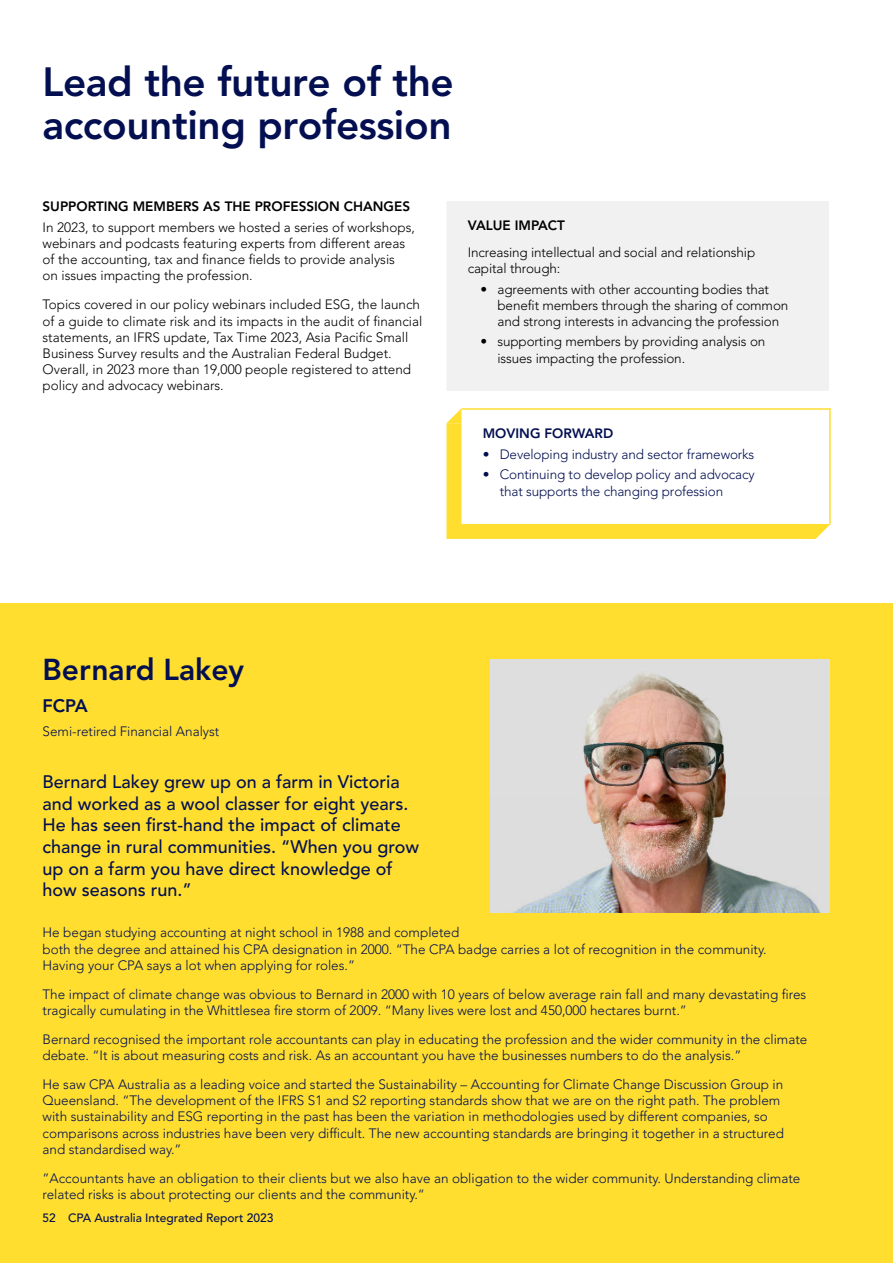
<style>
.page{position:relative;width:893px;height:1263px;background:#fff}
.page>*{position:absolute;margin:0;border:0;box-sizing:border-box;transform-origin:0 0}
.t1{font:800 40.5px/43.5px "Avenir LT Std";letter-spacing:-.01em;color:#030f50}
.t2{font:800 30px "Avenir LT Std";color:#030f50}
.t3{font:500 18px/21.6px "Avenir LT Std";color:#030f50}
.t4{font:800 18px "Avenir LT Std";color:#030f50}
.t5{font:300 13.5px/16.2px "Avenir LT Std";color:#030f50}
.t6{font:300 13.5px/16.2px "Avenir LT Std";color:#000}
.t7{font:800 13.5px "Avenir LT Std";color:#000}
.t8{font:800 13.5px "Avenir LT Std";color:#030f50}
.t9{font:500 12px "Avenir LT Std";color:#030f50}
</style>
<div class="page">
<div style="left:446px;top:201px;width:383px;height:190px;background:#f1f1f2"></div>
<svg style="left:446px;top:408px;width:385px;height:131px"></svg>
<div style="left:0;top:604px;width:893px;height:659px;background:#ffde2f"></div>
<img style="left:491px;top:659px;width:338px;height:253px">
<h1 class="t1" style="left:43px;top:60px;width:413px">Lead the future of the accounting profession</h1>
<p class="t7" style="left:43px;top:199px;width:369px">SUPPORTING MEMBERS AS THE PROFESSION CHANGES</p>
<p class="t6" style="left:43px;top:219px;width:374px">In 2023, to support members we hosted a series of workshops, webinars and podcasts featuring experts from different areas of the accounting, tax and finance fields to provide analysis<br>on issues impacting the profession.</p>
<p class="t6" style="left:43px;top:297px;width:381px">Topics covered in our policy webinars included ESG, the launch of a guide to climate risk and its impacts in the audit of financial statements, an IFRS update, Tax Time 2023, Asia Pacific Small Business Survey results and the Australian Federal Budget.<br>Overall, in 2023 more than 19,000 people registered to attend policy and advocacy webinars.</p>
<p class="t7" style="left:468px;top:217px;width:99px">VALUE IMPACT</p>
<p class="t6" style="left:468px;top:244px;width:289px">Increasing intellectual and social and relationship capital through:</p>
<p class="t6" style="left:497px;top:281px;width:292px;text-indent:-17px">• agreements with other accounting bodies that benefit members through the sharing of common and strong interests in advancing the profession</p>
<p class="t6" style="left:497px;top:334px;width:269px;text-indent:-17px">• supporting members by providing analysis on issues impacting the profession.</p>
<p class="t8" style="left:483px;top:426px;width:132px">MOVING FORWARD</p>
<p class="t5" style="left:483px;top:446px;width:273px">• Developing industry and sector frameworks</p>
<p class="t5" style="left:500px;top:467px;width:257px;text-indent:-17px">• Continuing to develop policy and advocacy that supports the changing profession</p>
<h2 class="t2" style="left:43px;top:652px;width:203px">Bernard Lakey</h2>
<h3 class="t4" style="left:43px;top:695px;width:47px">FCPA</h3>
<p class="t5" style="left:43px;top:723px;width:178px">Semi-retired Financial Analyst</p>
<h3 class="t3" style="left:43px;top:771px;width:378px">Bernard Lakey grew up on a farm in Victoria and worked as a wool classer for eight years.<br>He has seen first-hand the impact of climate change in rural communities. “When you grow up on a farm you have direct knowledge of how seasons run.”</h3>
<p class="t5" style="left:43px;top:924px;width:726px">He began studying accounting at night school in 1988 and completed<br>both the degree and attained his CPA designation in 2000. “The CPA badge carries a lot of recognition in the community.<br>Having your CPA says a lot when applying for roles.”</p>
<p class="t5" style="left:43px;top:986px;width:765px">The impact of climate change was obvious to Bernard in 2000 with 10 years of below average rain fall and many devastating fires tragically cumulating in the Whittlesea fire storm of 2009. “Many lives were lost and 450,000 hectares burnt.”</p>
<p class="t5" style="left:43px;top:1031px;width:766px">Bernard recognised the important role accountants can play in educating the profession and the wider community in the climate debate. “It is about measuring costs and risk. As an accountant you have the businesses numbers to do the analysis.”</p>
<p class="t5" style="left:43px;top:1076px;width:743px">He saw CPA Australia as a leading voice and started the Sustainability – Accounting for Climate Change Discussion Group in Queensland. “The development of the IFRS S1 and S2 reporting standards show that we are on the right path. The problem with sustainability and ESG reporting in the past has been the variation in methodologies used by different companies, so comparisons across industries have been very difficult. The new accounting standards are bringing it together in a structured and standardised way.”</p>
<p class="t5" style="left:43px;top:1170px;width:759px">”Accountants have an obligation to their clients but we also have an obligation to the wider community. Understanding climate related risks is about protecting our clients and the community.“</p>
<p class="t9" style="left:43px;top:1210px;width:232px">52 CPA Australia Integrated Report 2023</p>
</div>
